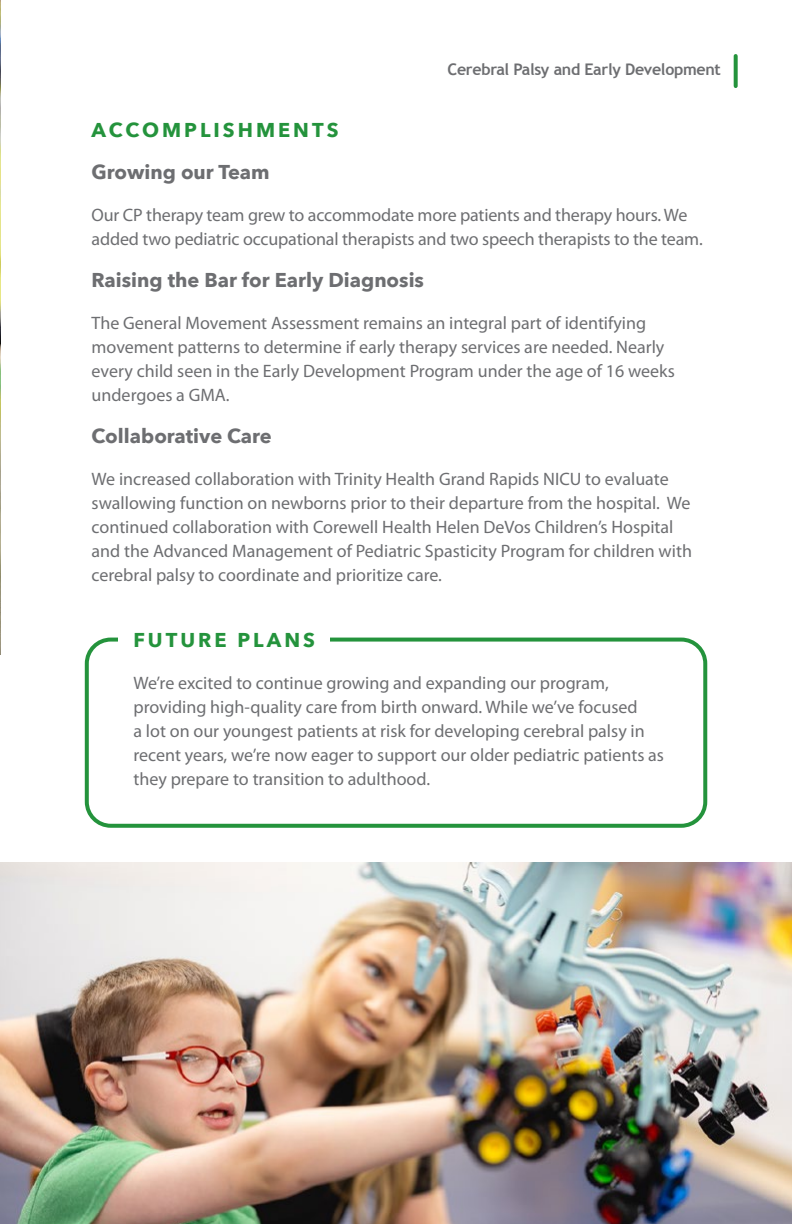
<style>
.page{position:relative;width:792px;height:1224px;background:#fff}
.page>*{position:absolute;margin:0;border:0;box-sizing:border-box;transform-origin:0 0}
.t1{font:700 20px "Avenir Next";color:#6d6e71}
.t2{font:700 20px "Avenir Next";letter-spacing:.15em;color:#24933c}
.t3{font:18px/24px "Myriad Pro";color:#6d6e71}
.t4{font:700 16px "Trebuchet MS";letter-spacing:-.02em;color:#6d6e71}
</style>
<div class="page">
<div style="left:85px;top:638px;width:622px;height:190px;border:4px solid #24933c;border-radius:24px"></div>
<div style="left:118px;top:620px;width:212px;height:35px;background:#fff"></div>
<svg style="left:734px;top:56px;width:4px;height:30px"></svg>
<img style="left:0;top:0;width:1px;height:655px">
<img style="left:0;top:863px;width:792px;height:361px">
<p class="t4" style="left:448px;top:60px;width:275px">Cerebral Palsy and Early Development</p>
<p class="t2" style="left:92px;top:113px;width:248px">ACCOMPLISHMENTS</p>
<p class="t1" style="left:92px;top:155px;width:180px">Growing our Team</p>
<p class="t3" style="left:92px;top:203px;width:613px">Our CP therapy team grew to accommodate more patients and therapy hours. We added two pediatric occupational therapists and two speech therapists to the team.</p>
<p class="t1" style="left:92px;top:263px;width:334px">Raising the Bar for Early Diagnosis</p>
<p class="t3" style="left:92px;top:311px;width:585px">The General Movement Assessment remains an integral part of identifying movement patterns to determine if early therapy services are needed. Nearly every child seen in the Early Development Program under the age of 16 weeks undergoes a GMA.</p>
<p class="t1" style="left:92px;top:419px;width:182px">Collaborative Care</p>
<p class="t3" style="left:92px;top:467px;width:602px">We increased collaboration with Trinity Health Grand Rapids NICU to evaluate swallowing function on newborns prior to their departure from the hospital. We continued collaboration with Corewell Health Helen DeVos Children’s Hospital and the Advanced Management of Pediatric Spasticity Program for children with cerebral palsy to coordinate and prioritize care.</p>
<p class="t2" style="left:133px;top:623px;width:183px">FUTURE PLANS</p>
<p class="t3" style="left:133px;top:671px;width:532px">We’re excited to continue growing and expanding our program, providing high-quality care from birth onward. While we’ve focused<br>a lot on our youngest patients at risk for developing cerebral palsy in recent years, we’re now eager to support our older pediatric patients as they prepare to transition to adulthood.</p>
</div>
